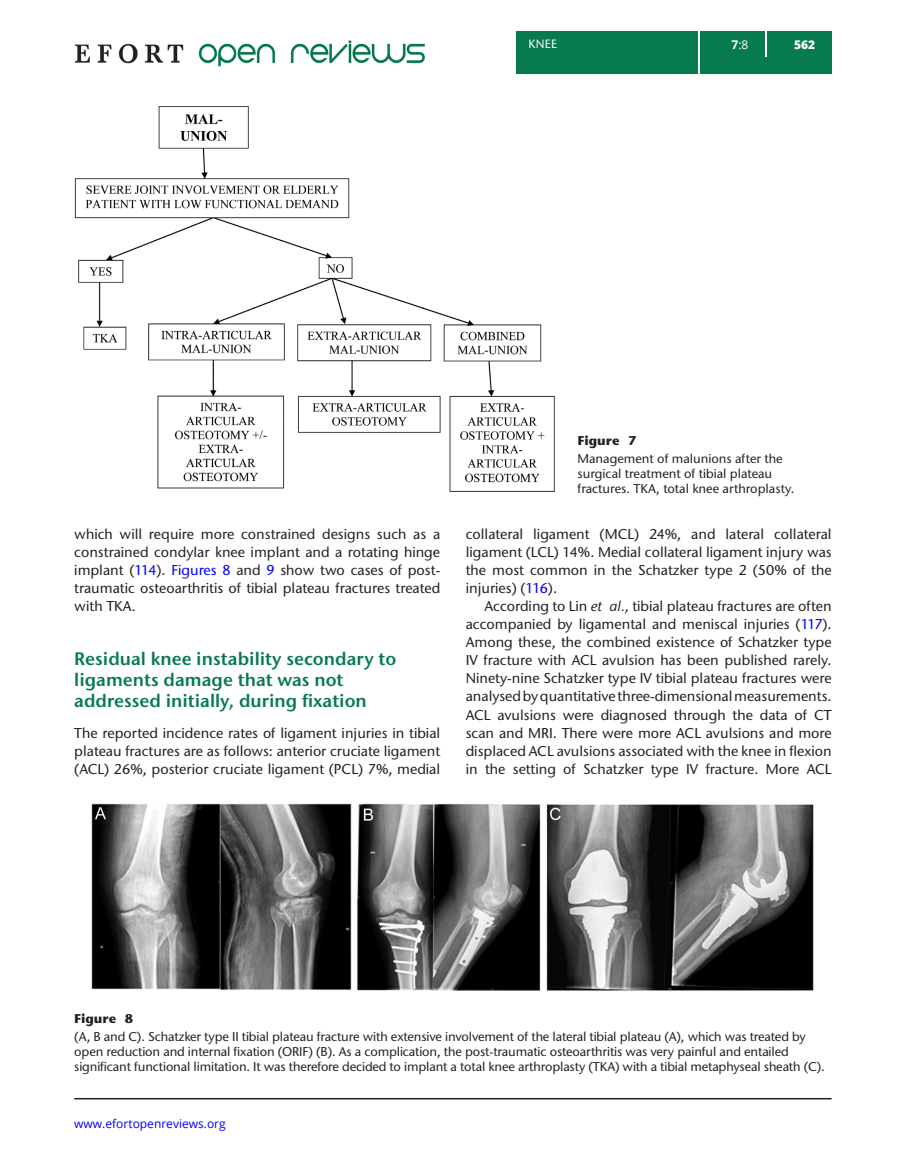
<style>
.page{position:relative;width:906px;height:1170px;background:#fff}
.page>*{position:absolute;margin:0;border:0;box-sizing:border-box;transform-origin:0 0}
.t1{font:600 18px/21px "Stone Sans ITC Std";color:#077a4e}
.TXI{font:500 14.25px/18px "Stone Sans ITC Std";color:#231f20;text-align:justify}
.TXT{font:500 14.25px/18px "Stone Sans ITC Std";color:#231f20;text-align:justify}
.FC{font:500 12.75px/15px "Stone Sans ITC Std";letter-spacing:-.01em;color:#231f20}
.FC-2{font:700 12.75px "Stone Sans ITC Std";color:#231f20}
.t2{font:12px "Open Sans";color:#00f}
.t3{font:500 12px "Stone Sans ITC Std";color:#fff}
.t4{font:12px "Open Sans";color:#fff}
.t5{font:800 12px "Open Sans";color:#fff}
.s1{font-weight:700}
.s2{color:#00f}
.s3{font-style:italic}
</style>
<div class="page">
<hr style="left:74px;top:1097px;width:757px;height:2px;background:#231f20">
<img style="left:74px;top:40px;width:351px;height:26px">
<div style="left:516px;top:31px;width:315px;height:43px;background:#077a4e"></div>
<hr style="left:698px;top:31px;width:2px;height:43px;background:#fff">
<svg style="left:765px;top:31px;width:1px;height:26px"></svg>
<img style="left:74px;top:106px;width:481px;height:386px">
<img style="left:91px;top:803px;width:723px;height:188px">
<p class="t3" style="left:528px;top:37px;width:30px">KNEE</p>
<p class="t4" style="left:731px;top:36px;width:18px"><span class="s1">7</span>:8</p>
<p class="t5" style="left:794px;top:35px;width:23px">562</p>
<p class="TXI" style="left:74px;top:525px;width:367px">which will require more constrained designs such as a constrained condylar knee implant and a rotating hinge implant (<span class="s2">114</span>). <span class="s2">Figures 8</span> and <span class="s2">9</span> show two cases of post&shy;traumatic osteoarthritis of tibial plateau fractures treated with TKA.</p>
<h1 class="t1" style="left:74px;top:648px;width:323px">Residual knee instability secondary to ligaments damage that was not addressed initially, during fixation</h1>
<p class="TXT" style="left:74px;top:723px;width:367px">The reported incidence rates of ligament injuries in tibial plateau fractures are as follows: anterior cruciate ligament (ACL) 26%, posterior cruciate ligament (PCL) 7%, medial</p>
<p class="FC-2" style="left:577px;top:432px;width:61px">Figure 7</p>
<p class="FC" style="left:577px;top:451px;width:218px">Management of malunions after the surgical treatment of tibial plateau fractures. TKA, total knee arthroplasty.</p>
<p class="TXT" style="left:466px;top:525px;width:367px">collateral ligament (MCL) 24%, and lateral collateral ligament (LCL) 14%. Medial collateral ligament injury was the most common in the Schatzker type 2 (50% of the injuries) (<span class="s2">116</span>).</p>
<p class="TXI" style="left:466px;top:597px;width:367px;text-indent:19px">According to Lin <span class="s3">et al.,</span> tibial plateau fractures are often accompanied by ligamental and meniscal injuries (<span class="s2">117</span>).<br>Among these, the combined existence of Schatzker type IV fracture with ACL avulsion has been published rarely.<br>Ninety-nine Schatzker type IV tibial plateau fractures were analysed by quantitative three-dimensional measurements.<br>ACL avulsions were diagnosed through the data of CT scan and MRI. There were more ACL avulsions and more displaced ACL avulsions associated with the knee in flexion in the setting of Schatzker type IV fracture. More ACL</p>
<p class="FC-2" style="left:74px;top:1009px;width:61px">Figure 8</p>
<p class="FC" style="left:74px;top:1028px;width:752px">(A, B and C). Schatzker type II tibial plateau fracture with extensive involvement of the lateral tibial plateau (A), which was treated by open reduction and internal fixation (ORIF) (B). As a complication, the post-traumatic osteoarthritis was very painful and entailed significant functional limitation. It was therefore decided to implant a total knee arthroplasty (TKA) with a tibial metaphyseal sheath (C).</p>
<p class="t2" style="left:74px;top:1115px;width:153px">www.efortopenreviews.org</p>
</div>
